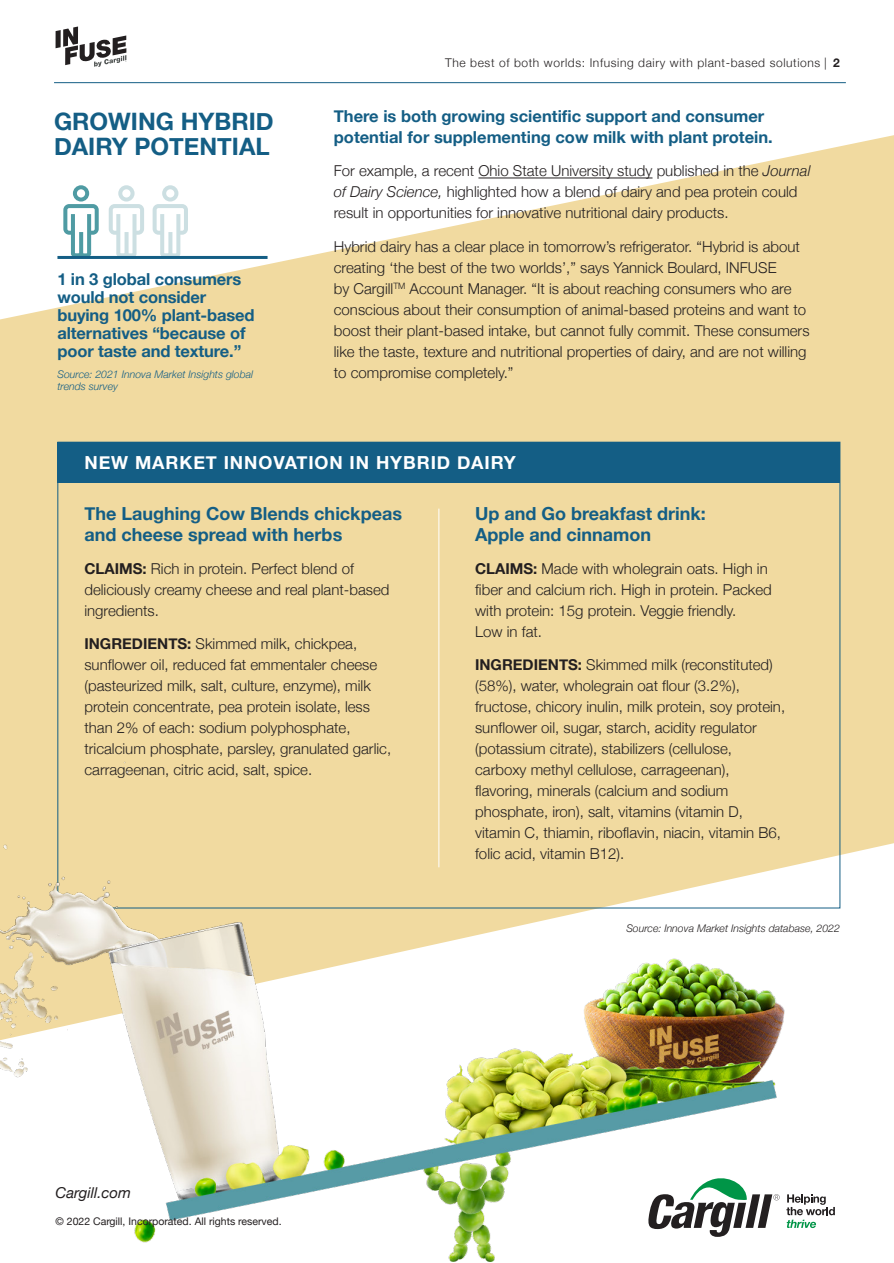
<style>
.page{position:relative;width:894px;height:1263px;background:#fff}
.page>*{position:absolute;margin:0;border:0;box-sizing:border-box;transform-origin:0 0}
.t1{font:700 24px/25.5px "Helvetica Neue";color:#145e85}
.body{font:700 18px/21px "Helvetica Neue";color:#145e85}
.t2{font:700 18px "Helvetica Neue";letter-spacing:.05em;color:#fff}
.t3{font:700 16.5px/18px "Helvetica Neue";letter-spacing:-.01em;color:#145e85}
.body-2{font:300 15px/21px "Helvetica Neue";color:#231f20}
.t4{font:italic 15px "Helvetica Neue";color:#231f20}
.t5{font:300 12px "Helvetica Neue";letter-spacing:.05em;color:#231f20}
.t6{font:italic 300 10.5px/12px "Helvetica Neue";color:#145e85}
.FOOTNOTES{font:10.5px "Helvetica Neue";color:#231f20}
.t7{font:italic 300 10.5px "Helvetica Neue";color:#231f20}
.s1{font-weight:700}
.s2{font-style:italic}
</style>
<div class="page">
<svg style="left:0;top:135px;width:893px;height:502px;fill:#f1daa0"></svg>
<svg style="left:56px;top:27px;width:70px;height:40px"></svg>
<hr style="left:54px;top:82px;width:791px;height:1px;background:#145e85">
<hr style="left:478px;top:178px;width:174px;height:1px;background:#231f20">
<svg style="left:63px;top:185px;width:36px;height:71px"></svg>
<svg style="left:109px;top:185px;width:35px;height:71px"></svg>
<svg style="left:152px;top:185px;width:36px;height:71px"></svg>
<hr style="left:57px;top:256px;width:210px;height:3px;background:#145e85">
<div style="left:57px;top:442px;width:783px;height:40px;background:#145e85"></div>
<hr style="left:438px;top:508px;width:1px;height:359px;background:#fff">
<img style="left:0;top:637px;width:893px;height:625px">
<svg style="left:647px;top:1175px;width:132px;height:61px"></svg>
<svg style="left:786px;top:1194px;width:48px;height:34px"></svg>
<p class="t5" style="left:445px;top:53px;width:396px">The best of both worlds: Infusing dairy with plant-based solutions | <span class="s1">2</span></p>
<p class="t1" style="left:54px;top:109px;width:221px">GROWING HYBRID<br>DAIRY POTENTIAL</p>
<p class="t3" style="left:334px;top:106px;width:440px;line-height:21px">There is both growing scientific support and consumer potential for supplementing cow milk with plant protein.</p>
<p class="body-2" style="left:334px;top:159px;width:478px">For example, a recent Ohio State University study published in the <span class="s2">Journal of Dairy Science,</span> highlighted how a blend of dairy and pea protein could result in opportunities for innovative nutritional dairy products.</p>
<p class="body-2" style="left:334px;top:234px;width:477px">Hybrid dairy has a clear place in tomorrow’s refrigerator. “Hybrid is about creating ‘the best of the two worlds’,” says Yannick Boulard, INFUSE<br>by Cargill<sup>TM</sup> Account Manager. “It is about reaching consumers who are conscious about their consumption of animal-based proteins and want to boost their plant-based intake, but cannot fully commit. These consumers like the taste, texture and nutritional properties of dairy, and are not willing to compromise completely.”</p>
<p class="t3" style="left:57px;top:270px;width:198px">1 in 3 global consumers would not consider buying 100% plant-based alternatives “because of poor taste and texture.”</p>
<p class="t6" style="left:57px;top:367px;width:197px">Source: 2021 Innova Market Insights global trends survey</p>
<p class="t2" style="left:84px;top:448px;width:433px">NEW MARKET INNOVATION IN HYBRID DAIRY</p>
<p class="body" style="left:84px;top:503px;width:319px">The Laughing Cow Blends chickpeas and cheese spread with herbs</p>
<p class="body-2" style="left:84px;top:557px;width:306px"><span class="s1">CLAIMS:</span> Rich in protein. Perfect blend of deliciously creamy cheese and real plant-based ingredients.</p>
<p class="body-2" style="left:84px;top:632px;width:308px"><span class="s1">INGREDIENTS:</span> Skimmed milk, chickpea, sunflower oil, reduced fat emmentaler cheese (pasteurized milk, salt, culture, enzyme), milk protein concentrate, pea protein isolate, less than 2% of each: sodium polyphosphate, tricalcium phosphate, parsley, granulated garlic, carrageenan, citric acid, salt, spice.</p>
<p class="body" style="left:475px;top:503px;width:232px">Up and Go breakfast drink:<br>Apple and cinnamon</p>
<p class="body-2" style="left:475px;top:557px;width:298px"><span class="s1">CLAIMS:</span> Made with wholegrain oats. High in fiber and calcium rich. High in protein. Packed with protein: 15g protein. Veggie friendly.<br>Low in fat.</p>
<p class="body-2" style="left:475px;top:653px;width:311px"><span class="s1">INGREDIENTS:</span> Skimmed milk (reconstituted) (58%), water, wholegrain oat flour (3.2%), fructose, chicory inulin, milk protein, soy protein, sunflower oil, sugar, starch, acidity regulator (potassium citrate), stabilizers (cellulose, carboxy methyl cellulose, carrageenan), flavoring, minerals (calcium and sodium phosphate, iron), salt, vitamins (vitamin D, vitamin C, thiamin, riboflavin, niacin, vitamin B6, folic acid, vitamin B12).</p>
<p class="t4" style="left:56px;top:1182px;width:77px">Cargill.com</p>
<p class="FOOTNOTES" style="left:56px;top:1214px;width:227px">© 2022 Cargill, Incorporated. All rights reserved.</p>
<p class="t7" style="left:626px;top:919px;width:215px">Source: Innova Market Insights database, 2022</p>
</div>
